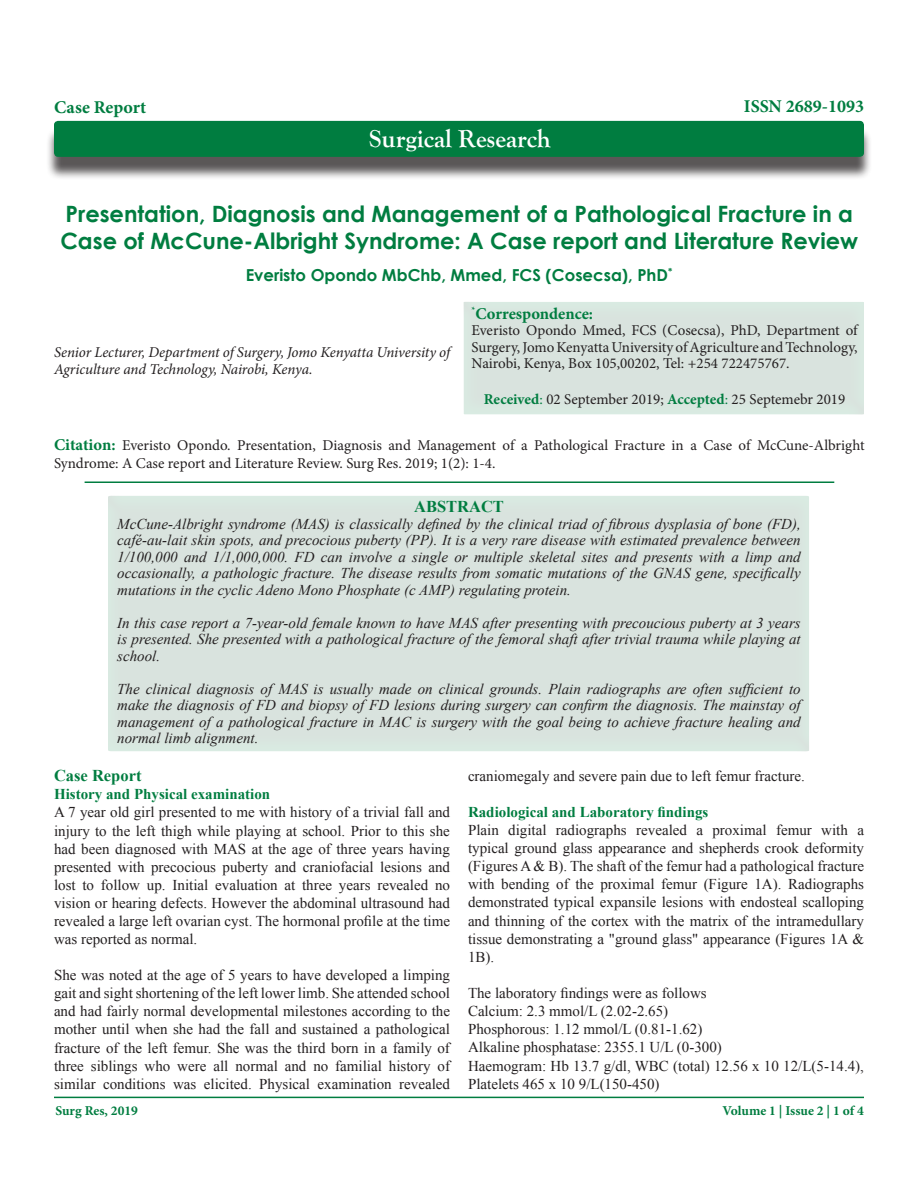
<style>
.page{position:relative;width:918px;height:1188px;background:#fff}
.page>*{position:absolute;margin:0;border:0;box-sizing:border-box;transform-origin:0 0}
.t1{font:700 25.5px "Goudy Old Style T";color:#fff}
.t2{font:700 22.5px/27px "Century Gothic";color:#007d40}
.t3{font:700 18px "Minion Pro";color:#007d40}
.t4{font:700 16.5px "Century Gothic";color:#007d40}
.t5{font:700 16.5px "Times New Roman";color:#007d40}
.t6{font:700 16.5px "Minion Pro";color:#007d40}
.t7{font:15px/18.1px "Times New Roman";color:#231f20;text-align:justify}
.t8{font:italic 15px/16.5px "Times New Roman";color:#231f20;text-align:justify}
.t9{font:15px/16.5px "Minion Pro";color:#231f20;text-align:justify}
.t10{font:italic 15px/16.5px "Minion Pro";letter-spacing:-.01em;color:#231f20}
.t11{font:700 15px "Times New Roman";color:#007d40}
.t12{font:700 13.5px "Minion Pro";color:#007d40}
.s1{font-weight:700;color:#007d40}
.s2{color:#007d40}
.s3{font-weight:700;font-size:16.5px;color:#007d40}
</style>
<div class="page">
<hr style="left:54px;top:1097px;width:810px;height:1px;background:#007d40">
<div style="left:463px;top:296px;width:403px;height:120px;background:#d9e3de"></div>
<div style="left:46px;top:128px;width:826px;height:52px;background:#231f20;opacity:.75"></div>
<div style="left:54px;top:121px;width:810px;height:36px;background:#007d40;border-radius:4px"></div>
<hr style="left:85px;top:482px;width:749px;height:1px;background:#007d40">
<div style="left:108px;top:489px;width:703px;height:264px;background:#d9e3de"></div>
<p class="t3" style="left:54px;top:95px;width:94px">Case Report</p>
<p class="t3" style="left:744px;top:93px;width:122px">ISSN 2689-1093</p>
<p class="t1" style="left:369px;top:124px;width:183px">Surgical Research</p>
<p class="t2" style="left:60px;top:200px;width:799px">Presentation, Diagnosis and Management of a Pathological Fracture in a<br>Case of McCune-Albright Syndrome: A Case report and Literature Review</p>
<p class="t4" style="left:246px;top:262px;width:428px">Everisto Opondo MbChb, Mmed, FCS (Cosecsa), PhD<sup>*</sup></p>
<p class="t10" style="left:54px;top:344px;width:398px">Senior Lecturer, Department of Surgery, Jomo Kenyatta University of<br>Agriculture and Technology, Nairobi, Kenya.</p>
<p class="t6" style="left:472px;top:302px;width:123px"><sup>*</sup>Correspondence:</p>
<p class="t9" style="left:472px;top:322px;width:388px">Everisto Opondo Mmed, FCS (Cosecsa), PhD, Department of Surgery, Jomo Kenyatta University of Agriculture and Technology, Nairobi, Kenya, Box 105,00202, Tel: +254 722475767.</p>
<p class="t9" style="left:484px;top:391px;width:363px"><span class="s1">Received</span><span class="s2">:</span> 02 September 2019; <span class="s1">Accepted</span><span class="s2">:</span> 25 Septemebr 2019</p>
<p class="t9" style="left:54px;top:436px;width:812px;line-height:18px"><span class="s3">Citation:</span> Everisto Opondo. Presentation, Diagnosis and Management of a Pathological Fracture in a Case of McCune-Albright<br>Syndrome: A Case report and Literature Review. Surg Res. 2019; 1(2): 1-4.</p>
<p class="t5" style="left:414px;top:495px;width:91px">ABSTRACT</p>
<p class="t8" style="left:117px;top:515px;width:685px">McCune-Albright syndrome (MAS) is classically defined by the clinical triad of fibrous dysplasia of bone (FD), café-au-lait skin spots, and precocious puberty (PP). It is a very rare disease with estimated prevalence between 1/100,000 and 1/1,000,000. FD can involve a single or multiple skeletal sites and presents with a limp and occasionally, a pathologic fracture. The disease results from somatic mutations of the GNAS gene, specifically mutations in the cyclic Adeno Mono Phosphate (c AMP) regulating protein.</p>
<p class="t8" style="left:117px;top:614px;width:685px">In this case report a 7-year-old female known to have MAS after presenting with precoucious puberty at 3 years is presented. She presented with a pathological fracture of the femoral shaft after trivial trauma while playing at school.</p>
<p class="t8" style="left:117px;top:680px;width:685px">The clinical diagnosis of MAS is usually made on clinical grounds. Plain radiographs are often sufficient to make the diagnosis of FD and biopsy of FD lesions during surgery can confirm the diagnosis. The mainstay of management of a pathological fracture in MAC is surgery with the goal being to achieve fracture healing and normal limb alignment.</p>
<p class="t5" style="left:54px;top:764px;width:89px">Case Report</p>
<p class="t11" style="left:54px;top:784px;width:218px">History and Physical examination</p>
<p class="t7" style="left:54px;top:803px;width:398px">A 7 year old girl presented to me with history of a trivial fall and injury to the left thigh while playing at school. Prior to this she had been diagnosed with MAS at the age of three years having presented with precocious puberty and craniofacial lesions and lost to follow up. Initial evaluation at three years revealed no vision or hearing defects. However the abdominal ultrasound had revealed a large left ovarian cyst. The hormonal profile at the time was reported as normal.</p>
<p class="t7" style="left:54px;top:966px;width:398px">She was noted at the age of 5 years to have developed a limping gait and sight shortening of the left lower limb. She attended school and had fairly normal developmental milestones according to the mother until when she had the fall and sustained a pathological fracture of the left femur. She was the third born in a family of three siblings who were all normal and no familial history of similar conditions was elicited. Physical examination revealed</p>
<p class="t7" style="left:468px;top:766px;width:338px">craniomegaly and severe pain due to left femur fracture.</p>
<p class="t11" style="left:468px;top:801px;width:242px">Radiological and Laboratory findings</p>
<p class="t7" style="left:468px;top:820px;width:398px">Plain digital radiographs revealed a proximal femur with a typical ground glass appearance and shepherds crook deformity (Figures A &amp; B). The shaft of the femur had a pathological fracture with bending of the proximal femur (Figure 1A). Radiographs demonstrated typical expansile lesions with endosteal scalloping and thinning of the cortex with the matrix of the intramedullary tissue demonstrating a "ground glass" appearance (Figures 1A &amp; 1B).</p>
<p class="t7" style="left:468px;top:983px;width:240px">The laboratory findings were as follows</p>
<p class="t7" style="left:468px;top:1002px;width:202px">Calcium: 2.3 mmol/L (2.02-2.65)</p>
<p class="t7" style="left:468px;top:1020px;width:236px">Phosphorous: 1.12 mmol/L (0.81-1.62)</p>
<p class="t7" style="left:468px;top:1038px;width:255px">Alkaline phosphatase: 2355.1 U/L (0-300)</p>
<p class="t7" style="left:468px;top:1056px;width:398px">Haemogram: Hb 13.7 g/dl, WBC (total) 12.56 x 10 12/L(5-14.4),<br>Platelets 465 x 10 9/L(150-450)</p>
<p class="t12" style="left:55px;top:1101px;width:84px">Surg Res, 2019</p>
<p class="t12" style="left:722px;top:1101px;width:143px">Volume 1 | Issue 2 | 1 of 4</p>
</div>
